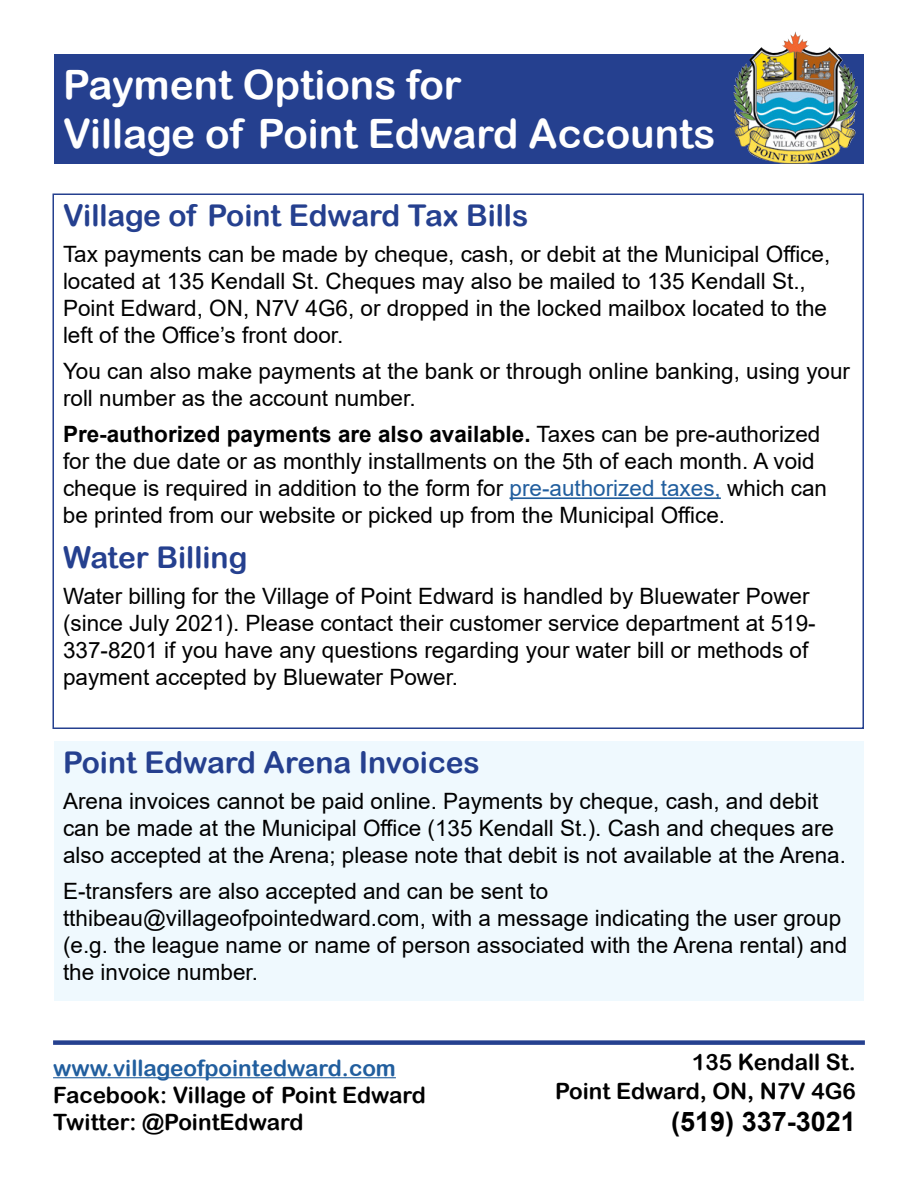
<style>
.page{position:relative;width:918px;height:1188px;background:#fff}
.page>*{position:absolute;margin:0;border:0;box-sizing:border-box;transform-origin:0 0}
.t1{font:40.5px/48.6px "Arial Rounded MT Bold";color:#fff}
.t2{font:30px "Arial Rounded MT Bold";color:#25408f}
.t3{font:700 27px "Arial";color:#000}
.t4{font:22.5px/27px "Arial";color:#000}
.t5{font:22.5px/27px "Arial Rounded MT Bold";color:#000}
.t6{font:22.5px "Arial Rounded MT Bold";color:#215e9e}
.s1{font-weight:700}
.s2{color:#215e9e}
</style>
<div class="page">
<div style="left:54px;top:54px;width:810px;height:110px;background:#25408f"></div>
<hr style="left:53px;top:1077px;width:343px;height:1px;background:#215e9e">
<hr style="left:510px;top:497px;width:211px;height:2px;background:#215e9e">
<div style="left:54px;top:742px;width:810px;height:259px;background:#eff9fe"></div>
<img style="left:733px;top:31px;width:125px;height:133px">
<div style="left:53px;top:1040px;width:812px;height:5px;background:#25408f"></div>
<h1 class="t1" style="left:63px;top:60px;width:654px">Payment Options for<br>Village of Point Edward Accounts</h1>
<h2 class="t2" style="left:63px;top:197px;width:467px">Village of Point Edward Tax Bills</h2>
<p class="t4" style="left:63px;top:240px;width:769px">Tax payments can be made by cheque, cash, or debit at the Municipal Office, located at 135 Kendall St. Cheques may also be mailed to 135 Kendall St., Point Edward, ON, N7V 4G6, or dropped in the locked mailbox located to the left of the Office’s front door.</p>
<p class="t4" style="left:63px;top:357px;width:789px">You can also make payments at the bank or through online banking, using your roll number as the account number.</p>
<p class="t4" style="left:63px;top:420px;width:766px"><span class="s1">Pre-authorized payments are also available.</span> Taxes can be pre-authorized for the due date or as monthly installments on the 5th of each month. A void cheque is required in addition to the form for <span class="s2">pre-authorized taxes,</span> which can be printed from our website or picked up from the Municipal Office.</p>
<h2 class="t2" style="left:63px;top:539px;width:186px">Water Billing</h2>
<p class="t4" style="left:63px;top:582px;width:754px">Water billing for the Village of Point Edward is handled by Bluewater Power (since July 2021). Please contact their customer service department at 519- 337-8201 if you have any questions regarding your water bill or methods of payment accepted by Bluewater Power.</p>
<h2 class="t2" style="left:63px;top:744px;width:418px">Point Edward Arena Invoices</h2>
<p class="t4" style="left:63px;top:787px;width:785px">Arena invoices cannot be paid online. Payments by cheque, cash, and debit can be made at the Municipal Office (135 Kendall St.). Cash and cheques are also accepted at the Arena; please note that debit is not available at the Arena.</p>
<p class="t4" style="left:63px;top:877px;width:786px">E-transfers are also accepted and can be sent to tthibeau@villageofpointedward.com, with a message indicating the user group (e.g. the league name or name of person associated with the Arena rental) and the invoice number.</p>
<p class="t6" style="left:53px;top:1054px;width:344px">www.villageofpointedward.com</p>
<p class="t5" style="left:53px;top:1081px;width:374px">Facebook: Village of Point Edward<br>Twitter: @PointEdward</p>
<p class="t5" style="left:555px;top:1048px;width:302px;line-height:28.8px;text-align:right">135 Kendall St.<br>Point Edward, ON, N7V 4G6</p>
<p class="t3" style="left:671px;top:1103px;width:186px">(519) 337-3021</p>
</div>
